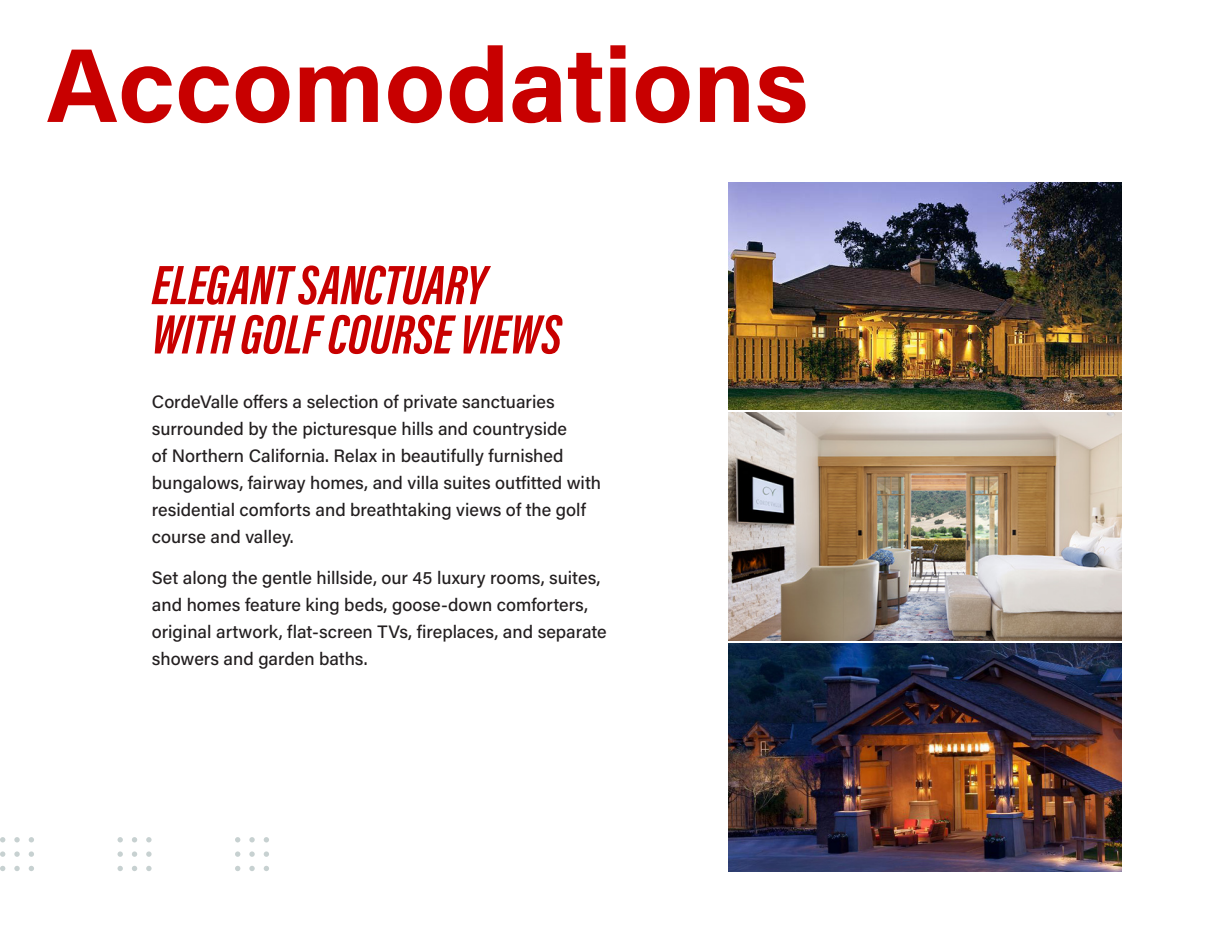
<style>
.page{position:relative;width:1215px;height:945px;background:#fff}
.page>*{position:absolute;margin:0;border:0;box-sizing:border-box;transform-origin:0 0}
.t1{font:700 105px "Acumin Pro";color:#c80000}
.t2{font:italic 700 57px/49.3px "Acumin Pro Extra Cond";color:#c80000}
.Acumin_12_Medium{font:500 18px/27px "Acumin Pro";color:#231f20}
</style>
<div class="page">
<img style="left:728px;top:643px;width:394px;height:228px">
<img style="left:729px;top:182px;width:392px;height:228px">
<img style="left:728px;top:412px;width:394px;height:228px">
<svg style="left:264px;top:866px;width:5px;height:5px"></svg>
<svg style="left:249px;top:866px;width:6px;height:5px"></svg>
<svg style="left:235px;top:866px;width:5px;height:5px"></svg>
<svg style="left:264px;top:851px;width:5px;height:6px"></svg>
<svg style="left:249px;top:851px;width:6px;height:6px"></svg>
<svg style="left:235px;top:851px;width:5px;height:6px"></svg>
<svg style="left:264px;top:837px;width:5px;height:5px"></svg>
<svg style="left:249px;top:837px;width:6px;height:5px"></svg>
<svg style="left:235px;top:837px;width:5px;height:5px"></svg>
<svg style="left:146px;top:866px;width:6px;height:5px"></svg>
<svg style="left:132px;top:866px;width:5px;height:5px"></svg>
<svg style="left:118px;top:866px;width:5px;height:5px"></svg>
<svg style="left:146px;top:851px;width:6px;height:6px"></svg>
<svg style="left:132px;top:851px;width:5px;height:6px"></svg>
<svg style="left:118px;top:851px;width:5px;height:6px"></svg>
<svg style="left:146px;top:837px;width:6px;height:5px"></svg>
<svg style="left:132px;top:837px;width:5px;height:5px"></svg>
<svg style="left:118px;top:837px;width:5px;height:5px"></svg>
<svg style="left:29px;top:866px;width:5px;height:5px"></svg>
<svg style="left:14px;top:866px;width:6px;height:5px"></svg>
<svg style="left:0;top:866px;width:5px;height:5px"></svg>
<svg style="left:29px;top:851px;width:5px;height:6px"></svg>
<svg style="left:14px;top:851px;width:6px;height:6px"></svg>
<svg style="left:0;top:851px;width:5px;height:6px"></svg>
<svg style="left:29px;top:837px;width:5px;height:5px"></svg>
<svg style="left:14px;top:837px;width:6px;height:5px"></svg>
<svg style="left:0;top:837px;width:5px;height:5px"></svg>
<p class="t1" style="left:46px;top:11px;width:764px">Accomodations</p>
<p class="t2" style="left:152px;top:260px;width:411px">ELEGANT SANCTUARY<br>WITH GOLF COURSE VIEWS</p>
<p class="Acumin_12_Medium" style="left:152px;top:388px;width:451px">CordeValle offers a selection of private sanctuaries surrounded by the picturesque hills and countryside<br>of Northern California. Relax in beautifully furnished bungalows, fairway homes, and villa suites outfitted with residential comforts and breathtaking views of the golf course and valley.</p>
<p class="Acumin_12_Medium" style="left:152px;top:564px;width:456px">Set along the gentle hillside, our 45 luxury rooms, suites, and homes feature king beds, goose-down comforters, original artwork, flat-screen TVs, fireplaces, and separate showers and garden baths.</p>
</div>
